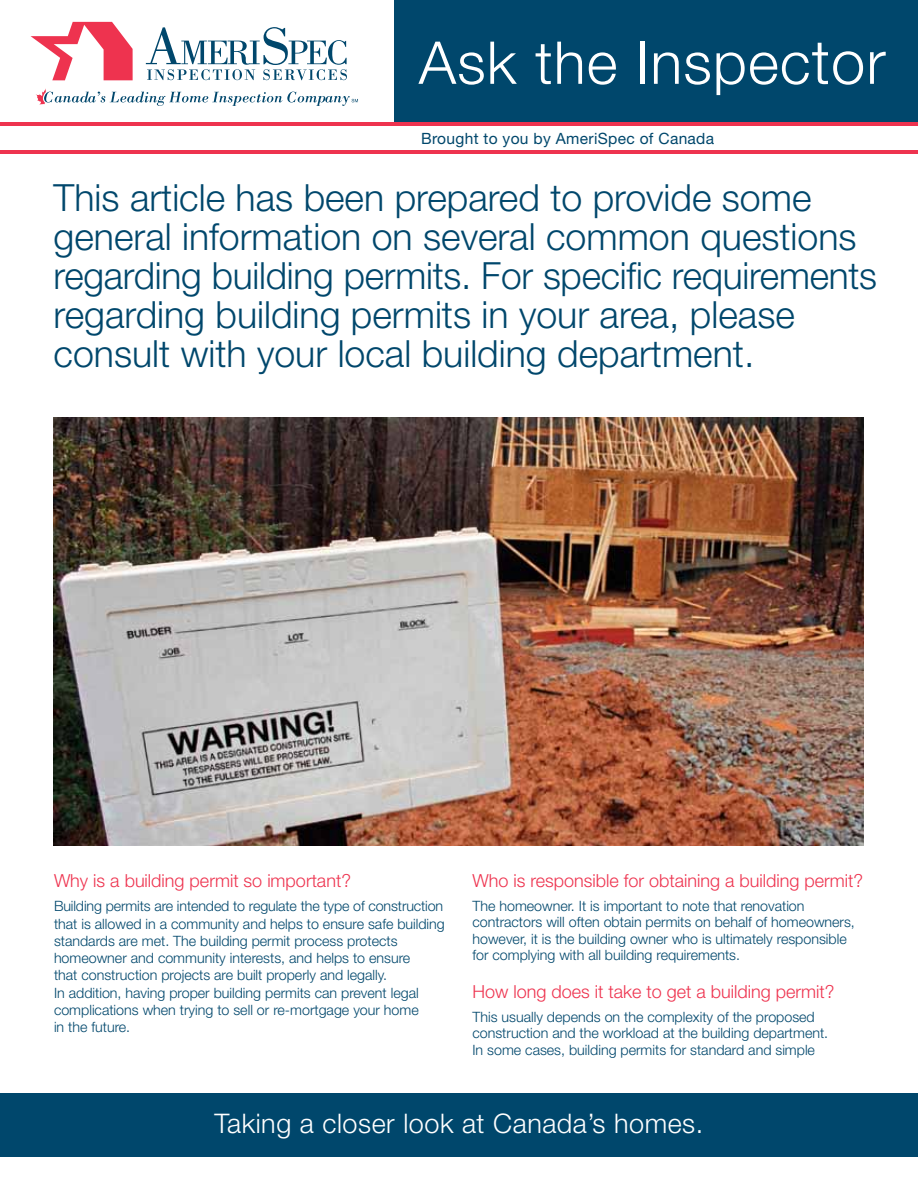
<style>
.page{position:relative;width:918px;height:1188px;background:#fff}
.page>*{position:absolute;margin:0;border:0;box-sizing:border-box;transform-origin:0 0}
.t1{font:300 59.1px "Helvetica Neue";letter-spacing:.02em;color:#fff}
.t2{font:300 37.5px/39px "Helvetica Neue";color:#00476c}
.t3{font:300 27px "Helvetica Neue";letter-spacing:.02em;color:#fff}
.t4{font:300 18px "Helvetica Neue";color:#ee334f}
.t5{font:15.6px "Helvetica Neue";letter-spacing:.02em;color:#00476c}
.t6{font:300 14.25px/17.2px "Helvetica Neue";color:#00476c}
.s1{font-size:61.2px}
</style>
<div class="page">
<div style="left:394px;top:0;width:524px;height:124px;background:#00476c"></div>
<svg style="left:31px;top:22px;width:102px;height:58px"></svg>
<svg style="left:146px;top:27px;width:201px;height:53px"></svg>
<svg style="left:36px;top:88px;width:322px;height:18px"></svg>
<hr style="left:0;top:123px;width:918px;height:3px;background:#ee334f">
<hr style="left:0;top:150px;width:918px;height:3px;background:#ee334f">
<img style="left:54px;top:418px;width:810px;height:427px">
<div style="left:0;top:1093px;width:918px;height:63px;background:#00476c"></div>
<h1 class="t1" style="left:419px;top:27px;width:468px">Ask the Inspec<span class="s1">tor</span></h1>
<p class="t5" style="left:421px;top:129px;width:295px">Brought to you by AmeriSpec of Canada</p>
<p class="t2" style="left:54px;top:177px;width:825px">This article has been prepared to provide some general information on several common questions regarding building permits. For specific requirements regarding building permits in your area, please consult with your local building department.</p>
<p class="t4" style="left:54px;top:869px;width:299px">Why is a building permit so important?</p>
<p class="t6" style="left:54px;top:897px;width:392px">Building permits are intended to regulate the type of construction that is allowed in a community and helps to ensure safe building standards are met. The building permit process protects homeowner and community interests, and helps to ensure<br>that construction projects are built properly and legally.<br>In addition, having proper building permits can prevent legal complications when trying to sell or re-mortgage your home<br>in the future.</p>
<p class="t4" style="left:472px;top:869px;width:392px">Who is responsible for obtaining a building permit?</p>
<p class="t6" style="left:472px;top:897px;width:384px;line-height:16.5px">The homeowner. It is important to note that renovation contractors will often obtain permits on behalf of homeowners, however, it is the building owner who is ultimately responsible for complying with all building requirements.</p>
<p class="t4" style="left:472px;top:980px;width:364px">How long does it take to get a building permit?</p>
<p class="t6" style="left:472px;top:1008px;width:357px;line-height:16.5px">This usually depends on the complexity of the proposed construction and the workload at the building department.<br>In some cases, building permits for standard and simple</p>
<h3 class="t3" style="left:215px;top:1107px;width:490px">Taking a closer look at Canada’s homes.</h3>
</div>
